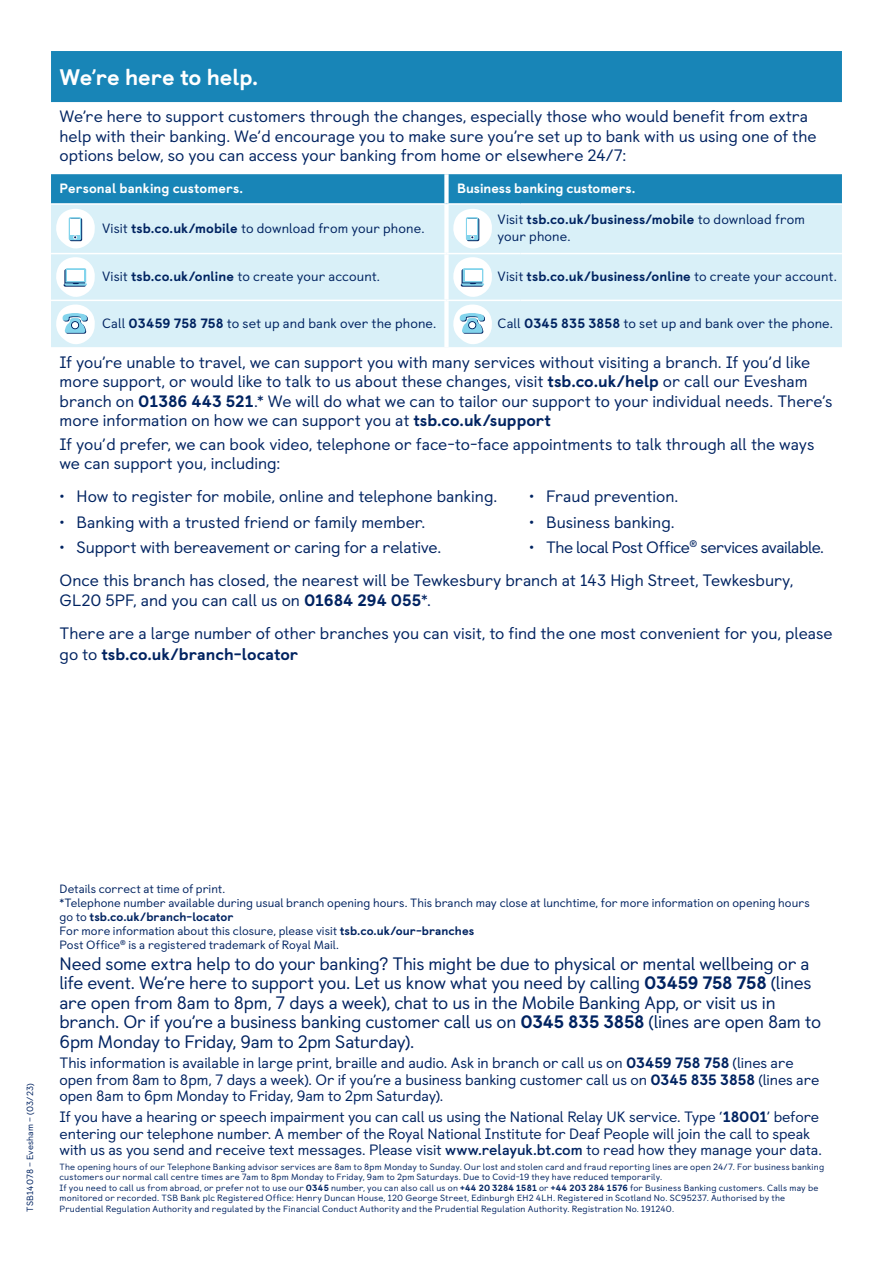
<style>
.page{position:relative;width:893px;height:1263px;background:#fff}
.page>*{position:absolute;margin:0;border:0;box-sizing:border-box;transform-origin:0 0}
.Sub_Header_15_17{font:800 22.5px "TSB Castledown";letter-spacing:-.01em;color:#fff}
.Text_Relay_Copy{font:18px/19.5px "TSB Castledown";letter-spacing:-.015em;color:#002361}
.Body_Copy_11_13{font:16.5px/19.5px "TSB Castledown";color:#002361}
.Body_Copy_11_14_Reta{font:16.5px/21px "TSB Castledown";color:#002361}
.Body_Copy_11_13-2{font:16.5px "TSB Castledown";letter-spacing:-.03em;color:#002361}
.Text_Relay_Copy-2{font:15px/16.5px "TSB Castledown";letter-spacing:-.005em;color:#002361}
.Body_Copy_9_11{font:13.5px/16.5px "TSB Castledown";letter-spacing:.005em;color:#002361}
.Body_Copy_9_11-2{font:800 13.5px "TSB Castledown";letter-spacing:.005em;color:#fff}
.Asterix_Copy_8_10{font:12px/13.5px "TSB Castledown";letter-spacing:.005em;color:#002361}
.Legal{font:9px/10.5px "TSB Castledown";letter-spacing:.02em;color:#002361}
.Stock_Code{font:9px "TSB Castledown";letter-spacing:.02em;color:#002361}
.s1{font-weight:800}
.s2{font-weight:700}
</style>
<div class="page">
<svg style="left:51px;top:51px;width:791px;height:152px;fill:#1885b7"></svg>
<div style="left:51px;top:205px;width:791px;height:142px;background:#d9f0f8"></div>
<div style="left:444px;top:174px;width:5px;height:29px;background:#fff"></div>
<div style="left:444px;top:205px;width:5px;height:48px;background:#fff"></div>
<div style="left:444px;top:254px;width:5px;height:46px;background:#fff"></div>
<div style="left:444px;top:301px;width:5px;height:46px;background:#fff"></div>
<hr style="left:51px;top:253px;width:395px;height:1px;background:#fff">
<hr style="left:446px;top:253px;width:75px;height:1px;background:#fff">
<hr style="left:521px;top:253px;width:321px;height:1px;background:#fff">
<hr style="left:51px;top:300px;width:395px;height:1px;background:#fff">
<hr style="left:446px;top:300px;width:75px;height:1px;background:#fff">
<hr style="left:521px;top:300px;width:321px;height:1px;background:#fff">
<svg style="left:55px;top:207px;width:40px;height:42px"></svg>
<div style="left:70px;top:219px;width:10px;height:16px;background:#fff"></div>
<svg style="left:452px;top:207px;width:40px;height:42px"></svg>
<div style="left:467px;top:219px;width:10px;height:16px;background:#fff"></div>
<svg style="left:55px;top:255px;width:40px;height:42px"></svg>
<div style="left:67px;top:270px;width:17px;height:11px;background:#fff"></div>
<svg style="left:452px;top:255px;width:40px;height:42px"></svg>
<div style="left:465px;top:270px;width:16px;height:11px;background:#fff"></div>
<svg style="left:55px;top:303px;width:40px;height:41px"></svg>
<svg style="left:452px;top:303px;width:40px;height:41px"></svg>
<p class="Sub_Header_15_17" style="left:60px;top:63px;width:200px">We’re here to help.</p>
<p class="Body_Copy_11_13" style="left:60px;top:107px;width:758px">We’re here to support customers through the changes, especially those who would benefit from extra help with their banking. We’d encourage you to make sure you’re set up to bank with us using one of the options below, so you can access your banking from home or elsewhere 24/7:</p>
<p class="Body_Copy_9_11-2" style="left:60px;top:180px;width:185px">Personal banking customers.</p>
<p class="Body_Copy_9_11-2" style="left:457px;top:180px;width:180px">Business banking customers.</p>
<p class="Body_Copy_9_11" style="left:102px;top:220px;width:324px">Visit <span class="s1">tsb.co.uk/mobile</span> to download from your phone.</p>
<p class="Body_Copy_9_11" style="left:497px;top:211px;width:309px">Visit <span class="s1">tsb.co.uk/business/mobile</span> to download from your phone.</p>
<p class="Body_Copy_9_11" style="left:102px;top:268px;width:279px">Visit <span class="s1">tsb.co.uk/online</span> to create your account.</p>
<p class="Body_Copy_9_11" style="left:497px;top:268px;width:341px">Visit <span class="s1">tsb.co.uk/business/online</span> to create your account.</p>
<p class="Body_Copy_9_11" style="left:102px;top:315px;width:336px">Call <span class="s1">03459 758 758</span> to set up and bank over the phone.</p>
<p class="Body_Copy_9_11" style="left:497px;top:315px;width:337px">Call <span class="s1">0345 835 3858</span> to set up and bank over the phone.</p>
<p class="Body_Copy_11_13" style="left:60px;top:352px;width:774px">If you’re unable to travel, we can support you with many services without visiting a branch. If you’d like more support, or would like to talk to us about these changes, visit <span class="s1">tsb.co.uk/help</span> or call our Evesham branch on <span class="s1">01386 443 521</span>.* We will do what we can to tailor our support to your individual needs. There’s more information on how we can support you at <span class="s1">tsb.co.uk/support</span></p>
<p class="Body_Copy_11_13" style="left:60px;top:434px;width:756px">If you’d prefer, we can book video, telephone or face-to-face appointments to talk through all the ways we can support you, including:</p>
<p class="Body_Copy_11_13" style="left:60px;top:487px;width:439px">• How to register for mobile, online and telephone banking.</p>
<p class="Body_Copy_11_13" style="left:60px;top:512px;width:367px">• Banking with a trusted friend or family member.</p>
<p class="Body_Copy_11_13" style="left:60px;top:538px;width:383px">• Support with bereavement or caring for a relative.</p>
<p class="Body_Copy_11_13" style="left:529px;top:487px;width:151px">• Fraud prevention.</p>
<p class="Body_Copy_11_13" style="left:529px;top:512px;width:147px">• Business banking.</p>
<p class="Body_Copy_11_13-2" style="left:529px;top:537px;width:296px">• The local Post Office<sup>®</sup> services available.</p>
<p class="Body_Copy_11_13" style="left:60px;top:571px;width:735px">Once this branch has closed, the nearest will be Tewkesbury branch at 143 High Street, Tewkesbury,<br>GL20 5PF, and you can call us on <span class="s1">01684 294 055</span>*.</p>
<p class="Body_Copy_11_14_Reta" style="left:60px;top:623px;width:775px">There are a large number of other branches you can visit, to find the one most convenient for you, please go to <span class="s1">tsb.co.uk/branch-locator</span></p>
<p class="Stock_Code" style="left:24px;top:1212px;width:130px;rotate:-90deg">TSB14078 – Evesham – (03/23)</p>
<p class="Asterix_Copy_8_10" style="left:60px;top:882px;width:167px">Details correct at time of print.</p>
<p class="Asterix_Copy_8_10" style="left:60px;top:896px;width:752px">*Telephone number available during usual branch opening hours. This branch may close at lunchtime, for more information on opening hours go to <span class="s1">tsb.co.uk/branch-locator</span></p>
<p class="Asterix_Copy_8_10" style="left:60px;top:924px;width:416px">For more information about this closure, please visit <span class="s1">tsb.co.uk/our-branches</span></p>
<p class="Asterix_Copy_8_10" style="left:60px;top:938px;width:281px">Post Office<sup>®</sup> is a registered trademark of Royal Mail.</p>
<p class="Text_Relay_Copy" style="left:60px;top:954px;width:763px">Need some extra help to do your banking? This might be due to physical or mental wellbeing or a life event. We’re here to support you. Let us know what you need by calling <span class="s1">03459 758 758</span> (lines are open from 8am to 8pm, 7 days a week), chat to us in the Mobile Banking App, or visit us in branch. Or if you’re a business banking customer call us on <span class="s1">0345 835 3858</span> (lines are open 8am to 6pm Monday to Friday, 9am to 2pm Saturday).</p>
<p class="Text_Relay_Copy-2" style="left:60px;top:1055px;width:761px">This information is available in large print, braille and audio. Ask in branch or call us on <span class="s1">03459 758 758</span> (lines are open from 8am to 8pm, 7 days a week). Or if you’re a business banking customer call us on <span class="s1">0345 835 3858</span> (lines are open 8am to 6pm Monday to Friday, 9am to 2pm Saturday).</p>
<p class="Text_Relay_Copy-2" style="left:60px;top:1109px;width:764px">If you have a hearing or speech impairment you can call us using the National Relay UK service. Type ‘<span class="s1">18001</span>’ before entering our telephone number. A member of the Royal National Institute for Deaf People will join the call to speak with us as you send and receive text messages. Please visit <span class="s2">www.relayuk.bt.com</span> to read how they manage your data.</p>
<p class="Legal" style="left:60px;top:1162px;width:766px">The opening hours of our Telephone Banking advisor services are 8am to 8pm Monday to Sunday. Our lost and stolen card and fraud reporting lines are open 24/7. For business banking customers our normal call centre times are 7am to 8pm Monday to Friday, 9am to 2pm Saturdays. Due to Covid-19 they have reduced temporarily.</p>
<p class="Legal" style="left:60px;top:1183px;width:760px">If you need to call us from abroad, or prefer not to use our <span class="s1">0345</span> number, you can also call us on <span class="s1">+44 20 3284 1581</span> or <span class="s1">+44 203 284 1576</span> for Business Banking customers. Calls may be monitored or recorded. TSB Bank plc Registered Office: Henry Duncan House, 120 George Street, Edinburgh EH2 4LH. Registered in Scotland No. SC95237. Authorised by the<br>Prudential Regulation Authority and regulated by the Financial Conduct Authority and the Prudential Regulation Authority. Registration No. 191240.</p>
</div>
